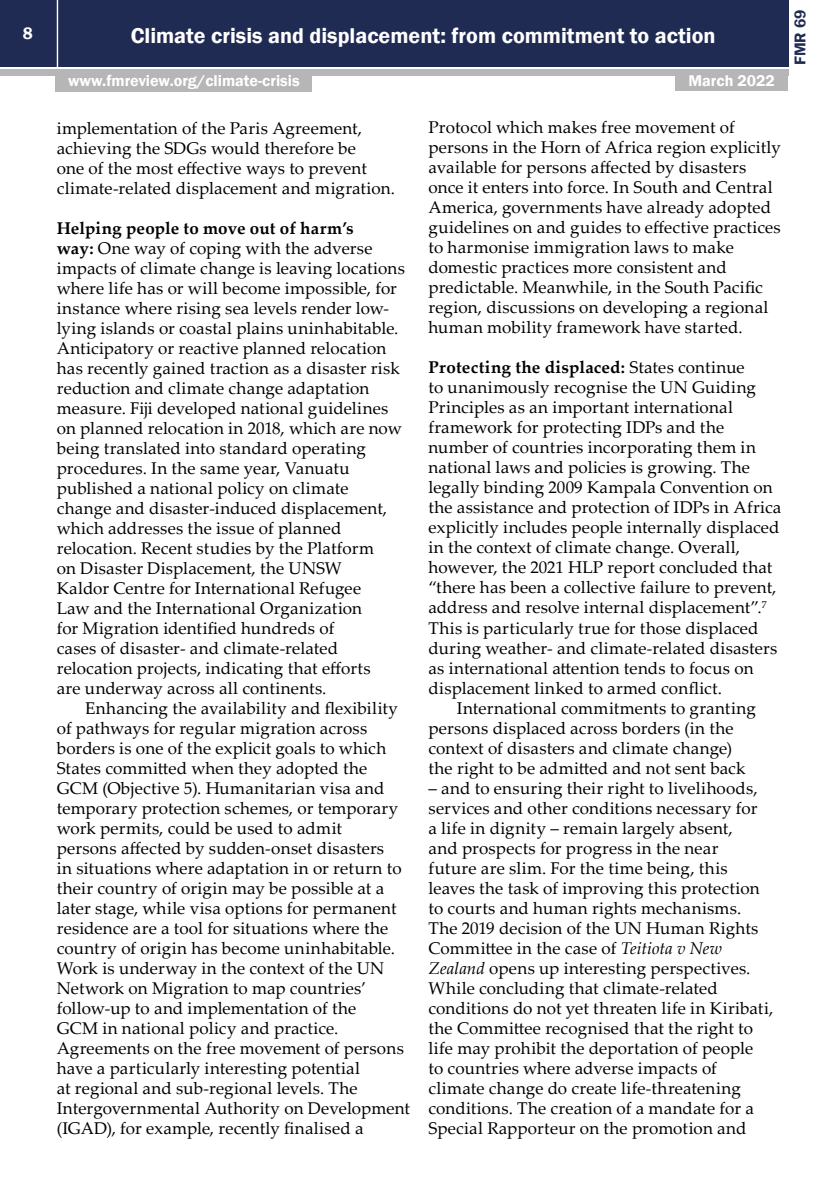
<style>
.page{position:relative;width:840px;height:1191px;background:#fff}
.page>*{position:absolute;margin:0;border:0;box-sizing:border-box;transform-origin:0 0}
.t1{font:600 22px "Franklin Gothic";color:#fff}
.t2{font:17px/20px "Palatino Linotype";letter-spacing:.01em;color:#000}
.t3{font:600 17px "Franklin Gothic";color:#fff}
.t4{font:600 16px "Franklin Gothic";color:#fff}
.t5{font:600 16px "Franklin Gothic";color:#202b53}
.s1{font-weight:700}
.s2{font-style:italic}
</style>
<div class="page">
<div style="left:0;top:0;width:787px;height:66px;background:#202b53"></div>
<div style="left:0;top:69px;width:787px;height:6px;background:#b6b6b6"></div>
<hr style="left:57px;top:0;width:1px;height:67px;background:#fff">
<div style="left:675px;top:73px;width:112px;height:18px;background:#b6b6b6"></div>
<div style="left:55px;top:74px;width:257px;height:18px;background:#b6b6b6"></div>
<p class="t3" style="left:23px;top:23px;width:11px">8</p>
<p class="t1" style="left:131px;top:22px;width:586px">Climate crisis and displacement: from commitment to action</p>
<p class="t4" style="left:68px;top:71px;width:233px">www.fmreview.org/climate-crisis</p>
<p class="t4" style="left:688px;top:71px;width:88px">March 2022</p>
<p class="t2" style="left:57px;top:117px;width:339px">implementation of the Paris Agreement, achieving the SDGs would therefore be<br>one of the most effective ways to prevent climate-related displacement and migration.</p>
<p class="t2" style="left:57px;top:217px;width:349px"><span class="s1">Helping people to move out of harm’s<br>way:</span> One way of coping with the adverse impacts of climate change is leaving locations where life has or will become impossible, for instance where rising sea levels render low&shy;lying islands or coastal plains uninhabitable.<br>Anticipatory or reactive planned relocation has recently gained traction as a disaster risk reduction and climate change adaptation measure. Fiji developed national guidelines on planned relocation in 2018, which are now being translated into standard operating procedures. In the same year, Vanuatu published a national policy on climate change and disaster-induced displacement, which addresses the issue of planned relocation. Recent studies by the Platform<br>on Disaster Displacement, the UNSW<br>Kaldor Centre for International Refugee<br>Law and the International Organization<br>for Migration identified hundreds of<br>cases of disaster- and climate-related relocation projects, indicating that efforts<br>are underway across all continents.</p>
<p class="t2" style="left:57px;top:697px;width:354px;text-indent:28px">Enhancing the availability and flexibility of pathways for regular migration across borders is one of the explicit goals to which States committed when they adopted the GCM (Objective 5). Humanitarian visa and temporary protection schemes, or temporary work permits, could be used to admit<br>persons affected by sudden-onset disasters<br>in situations where adaptation in or return to their country of origin may be possible at a later stage, while visa options for permanent residence are a tool for situations where the country of origin has become uninhabitable.<br>Work is underway in the context of the UN Network on Migration to map countries’ follow-up to and implementation of the<br>GCM in national policy and practice.<br>Agreements on the free movement of persons have a particularly interesting potential<br>at regional and sub-regional levels. The Intergovernmental Authority on Development (IGAD), for example, recently finalised a</p>
<p class="t2" style="left:428px;top:117px;width:354px">Protocol which makes free movement of persons in the Horn of Africa region explicitly available for persons affected by disasters once it enters into force. In South and Central America, governments have already adopted guidelines on and guides to effective practices to harmonise immigration laws to make domestic practices more consistent and predictable. Meanwhile, in the South Pacific region, discussions on developing a regional human mobility framework have started.</p>
<p class="t2" style="left:428px;top:357px;width:354px"><span class="s1">Protecting the displaced:</span> States continue<br>to unanimously recognise the UN Guiding Principles as an important international framework for protecting IDPs and the number of countries incorporating them in national laws and policies is growing. The legally binding 2009 Kampala Convention on the assistance and protection of IDPs in Africa explicitly includes people internally displaced in the context of climate change. Overall, however, the 2021 HLP report concluded that “there has been a collective failure to prevent, address and resolve internal displacement”.<sup>7<br></sup>This is particularly true for those displaced during weather- and climate-related disasters as international attention tends to focus on displacement linked to armed conflict.</p>
<p class="t2" style="left:428px;top:697px;width:329px;text-indent:28px">International commitments to granting persons displaced across borders (in the context of disasters and climate change) the right to be admitted and not sent back</p>
<p class="t2" style="left:428px;top:777px;width:346px">– and to ensuring their right to livelihoods, services and other conditions necessary for<br>a life in dignity – remain largely absent,<br>and prospects for progress in the near<br>future are slim. For the time being, this leaves the task of improving this protection to courts and human rights mechanisms.<br>The 2019 decision of the UN Human Rights Committee in the case of <span class="s2">Teitiota v New Zealand</span> opens up interesting perspectives.<br>While concluding that climate-related conditions do not yet threaten life in Kiribati, the Committee recognised that the right to life may prohibit the deportation of people<br>to countries where adverse impacts of climate change do create life-threatening conditions. The creation of a mandate for a Special Rapporteur on the promotion and</p>
<p class="t5" style="left:789px;top:65px;width:57px;rotate:-90deg">FMR 69</p>
</div>
